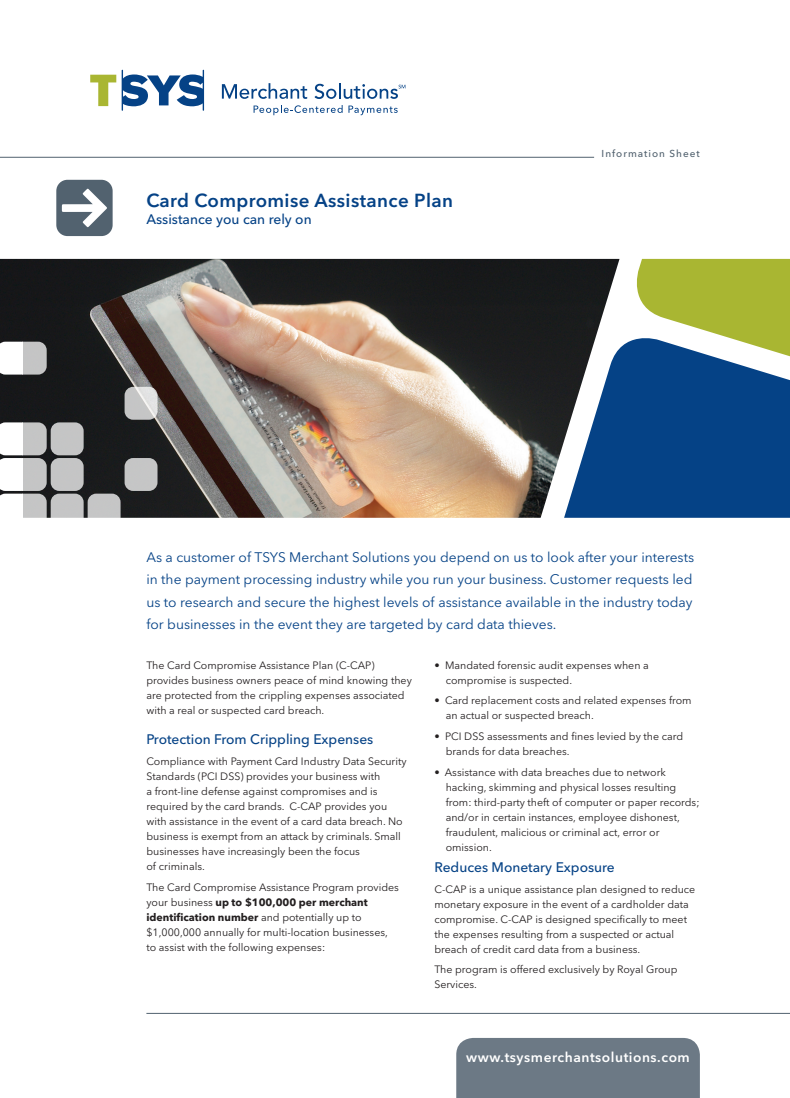
<style>
.page{position:relative;width:790px;height:1098px;background:#fff}
.page>*{position:absolute;margin:0;border:0;box-sizing:border-box;transform-origin:0 0}
.t1{font:600 18.75px "Avenir Next LT Pro";letter-spacing:.02em;color:#054286}
.t2{font:13.75px/22.5px "Avenir Next LT Pro";color:#054286}
.t3{font:500 13.75px "Avenir Next LT Pro";color:#054286}
.t4{font:600 13.75px "Avenir Next LT Pro";letter-spacing:.04em;color:#fff}
.t5{font:10.62px/15px "Avenir Next LT Pro";color:#231f20}
.t6{font:500 10px "Avenir Next LT Pro";letter-spacing:.1em;color:#52626f}
.s1{font-weight:700}
</style>
<div class="page">
<img style="left:0;top:259px;width:619px;height:259px">
<svg style="left:563px;top:328px;width:226px;height:190px;fill:#054286"></svg>
<svg style="left:627px;top:259px;width:162px;height:97px"></svg>
<hr style="left:146px;top:1013px;width:643px;height:1px;background:#52626f">
<svg style="left:56px;top:180px;width:57px;height:56px"></svg>
<div style="left:124px;top:458px;width:33px;height:33px;background:#c5c6c6;border-radius:9px"></div>
<svg style="left:124px;top:387px;width:33px;height:32px"></svg>
<svg style="left:0;top:422px;width:120px;height:96px"></svg>
<svg style="left:0;top:341px;width:47px;height:33px"></svg>
<div style="left:456px;top:1038px;width:243px;height:59px;background:#6c7985"></div>
<hr style="left:0;top:157px;width:593px;height:1px;background:#52626f">
<svg style="left:90px;top:75px;width:26px;height:31px"></svg>
<svg style="left:122px;top:70px;width:82px;height:41px"></svg>
<svg style="left:222px;top:83px;width:85px;height:16px"></svg>
<svg style="left:314px;top:83px;width:91px;height:16px"></svg>
<svg style="left:253px;top:105px;width:89px;height:10px"></svg>
<svg style="left:348px;top:105px;width:49px;height:10px"></svg>
<h1 class="t1" style="left:146px;top:189px;width:308px">Card Compromise Assistance Plan</h1>
<p class="t3" style="left:146px;top:210px;width:167px">Assistance you can rely on</p>
<p class="t6" style="left:601px;top:148px;width:100px">Information Sheet</p>
<p class="t2" style="left:146px;top:546px;width:549px">As a customer of TSYS Merchant Solutions you depend on us to look after your interests in the payment processing industry while you run your business. Customer requests led us to research and secure the highest levels of assistance available in the industry today for businesses in the event they are targeted by card data thieves.</p>
<p class="t5" style="left:146px;top:657px;width:267px">The Card Compromise Assistance Plan (C-CAP) provides business owners peace of mind knowing they are protected from the crippling expenses associated with a real or suspected card breach.</p>
<p class="t3" style="left:146px;top:731px;width:228px">Protection From Crippling Expenses</p>
<p class="t5" style="left:146px;top:753px;width:261px">Compliance with Payment Card Industry Data Security Standards (PCI DSS) provides your business with<br>a front-line defense against compromises and is required by the card brands. C-CAP provides you with assistance in the event of a card data breach. No business is exempt from an attack by criminals. Small businesses have increasingly been the focus<br>of criminals.</p>
<p class="t5" style="left:146px;top:879px;width:254px">The Card Compromise Assistance Program provides your business <span class="s1">up to $100,000 per merchant identification number</span> and potentially up to $1,000,000 annually for multi-location businesses, to assist with the following expenses:</p>
<p class="t5" style="left:445px;top:657px;width:205px;text-indent:-11px">• Mandated forensic audit expenses when a compromise is suspected.</p>
<p class="t5" style="left:445px;top:693px;width:247px;text-indent:-11px">• Card replacement costs and related expenses from an actual or suspected breach.</p>
<p class="t5" style="left:445px;top:728px;width:239px;text-indent:-11px">• PCI DSS assessments and fines levied by the card brands for data breaches.</p>
<p class="t5" style="left:445px;top:764px;width:255px;text-indent:-11px">• Assistance with data breaches due to network hacking, skimming and physical losses resulting from: third-party theft of computer or paper records; and/or in certain instances, employee dishonest, fraudulent, malicious or criminal act, error or omission.</p>
<p class="t3" style="left:434px;top:858px;width:182px">Reduces Monetary Exposure</p>
<p class="t5" style="left:434px;top:881px;width:262px">C-CAP is a unique assistance plan designed to reduce monetary exposure in the event of a cardholder data compromise. C-CAP is designed specifically to meet the expenses resulting from a suspected or actual breach of credit card data from a business.</p>
<p class="t5" style="left:434px;top:962px;width:244px">The program is offered exclusively by Royal Group<br>Services.</p>
<p class="t4" style="left:466px;top:1048px;width:225px">www.tsysmerchantsolutions.com</p>
</div>
